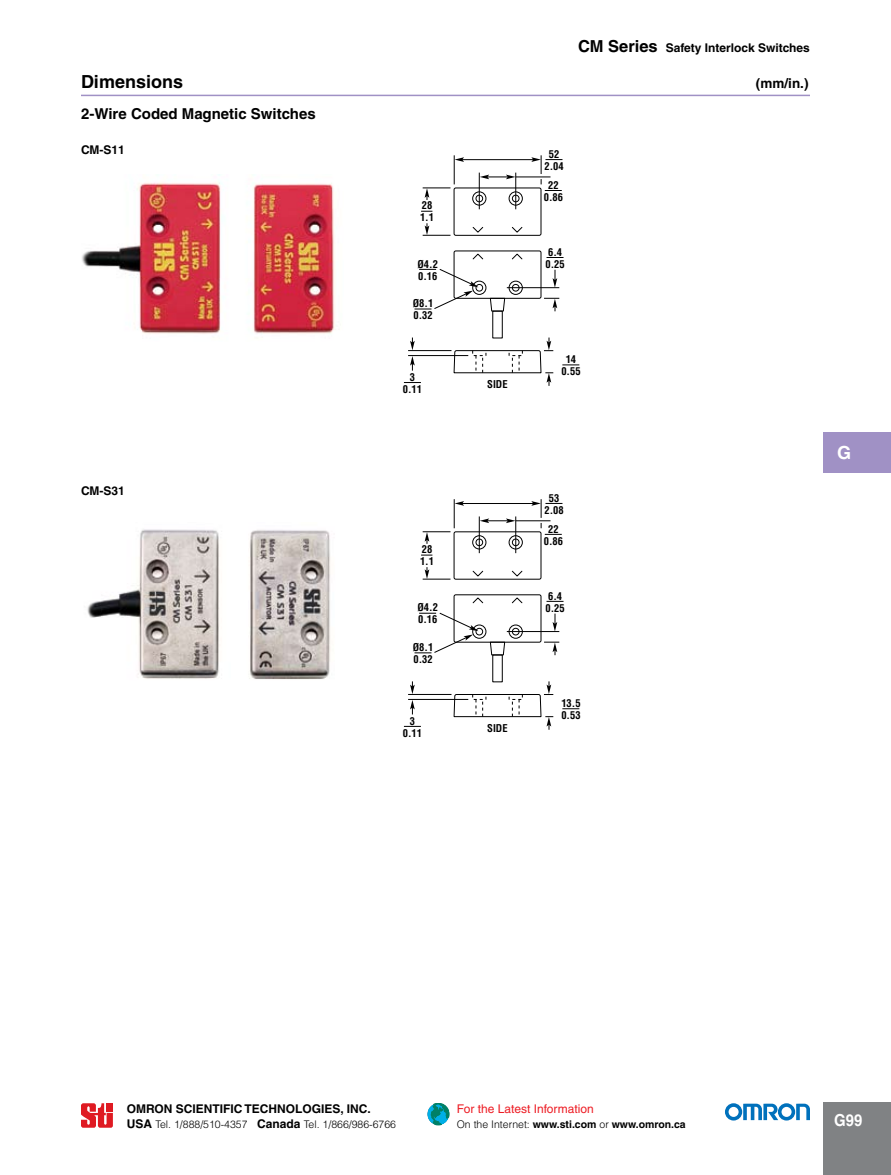
<style>
.page{position:relative;width:891px;height:1175px;background:#fff}
.page>*{position:absolute;margin:0;border:0;box-sizing:border-box;transform-origin:0 0}
.t1{font:700 18px "Helvetica";color:#000}
.t2{font:700 18px "Helvetica";color:#fff}
.t3{font:700 16.5px "Helvetica";color:#fff;scale:.9 1}
.t4{font:700 15px "Helvetica";color:#000}
.t5{font:700 13.5px "Helvetica";color:#000}
.t6{font:700 12px "Helvetica";color:#000}
.t7{font:12px "Helvetica";color:#ed1c24}
.t8{font:700 condensed 10.5px/12px "Helvetica";color:#000}
.t9{font:300 10.5px "Helvetica";color:#000}
.t10{font:700 10.5px "Helvetica";color:#000}
.s1{font-size:16.5px}
.s2{font-weight:700;font-size:12px}
.s3{font-weight:300}
</style>
<div class="page">
<div style="left:428px;top:1103px;width:21px;height:21px;background:#02abe0;border-radius:50%"></div>
<div style="left:428px;top:1104px;width:20px;height:20px;background:#00afe7;border-radius:50%"></div>
<svg style="left:431px;top:1103px;width:18px;height:22px"></svg>
<svg style="left:725px;top:1103px;width:85px;height:17px"></svg>
<svg style="left:81px;top:1103px;width:32px;height:24px"></svg>
<div style="left:107px;top:1103px;width:6px;height:8px;background:#df1a22"></div>
<div style="left:824px;top:432px;width:67px;height:40px;background:#a091c5"></div>
<div style="left:824px;top:1102px;width:67px;height:72px;background:#808284"></div>
<hr style="left:81px;top:95px;width:729px;height:1px;background:#a091c5">
<img style="left:82px;top:175px;width:254px;height:159px">
<img style="left:87px;top:529px;width:244px;height:151px">
<div style="left:454px;top:188px;width:87px;height:48px;border:1px solid #000;border-radius:2px"></div>
<div style="left:472px;top:191px;width:14px;height:14px;border:1px solid #000;border-radius:50%"></div>
<div style="left:476px;top:195px;width:7px;height:7px;border:1px solid #000;border-radius:50%"></div>
<div style="left:509px;top:191px;width:14px;height:14px;border:1px solid #000;border-radius:50%"></div>
<div style="left:512px;top:195px;width:7px;height:7px;border:1px solid #000;border-radius:50%"></div>
<svg style="left:472px;top:227px;width:12px;height:6px"></svg>
<svg style="left:511px;top:227px;width:12px;height:6px"></svg>
<div style="left:454px;top:250px;width:87px;height:49px;border:1px solid #000;border-radius:2px"></div>
<div style="left:472px;top:281px;width:14px;height:14px;border:1px solid #000;border-radius:50%"></div>
<div style="left:476px;top:284px;width:7px;height:7px;border:1px solid #000;border-radius:50%"></div>
<div style="left:509px;top:281px;width:14px;height:14px;border:1px solid #000;border-radius:50%"></div>
<div style="left:512px;top:284px;width:7px;height:7px;border:1px solid #000;border-radius:50%"></div>
<svg style="left:472px;top:253px;width:12px;height:7px"></svg>
<svg style="left:512px;top:253px;width:11px;height:7px"></svg>
<svg style="left:490px;top:297px;width:16px;height:15px"></svg>
<div style="left:492px;top:311px;width:11px;height:27px;border:1px solid #000"></div>
<hr style="left:507px;top:287px;width:52px;height:1px;background:#000">
<hr style="left:408px;top:355px;width:60px;height:1px;background:#000">
<hr style="left:408px;top:350px;width:44px;height:1px;background:#000">
<hr style="left:459px;top:159px;width:76px;height:1px;background:#000">
<hr style="left:479px;top:173px;width:1px;height:36px;background:#000">
<hr style="left:515px;top:173px;width:1px;height:36px;background:#000">
<svg style="left:480px;top:175px;width:35px;height:4px"></svg>
<hr style="left:516px;top:177px;width:35px;height:1px;background:#000">
<svg style="left:423px;top:223px;width:27px;height:13px"></svg>
<svg style="left:423px;top:155px;width:41px;height:45px"></svg>
<svg style="left:553px;top:270px;width:4px;height:18px"></svg>
<svg style="left:544px;top:298px;width:15px;height:13px"></svg>
<svg style="left:453px;top:337px;width:100px;height:49px"></svg>
<svg style="left:410px;top:337px;width:5px;height:13px"></svg>
<svg style="left:410px;top:356px;width:5px;height:14px"></svg>
<svg style="left:415px;top:268px;width:63px;height:42px"></svg>
<svg style="left:404px;top:382px;width:17px;height:1px"></svg>
<svg style="left:562px;top:364px;width:17px;height:1px"></svg>
<svg style="left:547px;top:257px;width:17px;height:1px"></svg>
<svg style="left:531px;top:155px;width:31px;height:29px"></svg>
<svg style="left:545px;top:190px;width:17px;height:1px"></svg>
<div style="left:454px;top:531px;width:87px;height:48px;border:1px solid #000;border-radius:2px"></div>
<div style="left:472px;top:535px;width:14px;height:14px;border:1px solid #000;border-radius:50%"></div>
<div style="left:476px;top:538px;width:7px;height:8px;border:1px solid #000;border-radius:50%"></div>
<div style="left:509px;top:535px;width:14px;height:14px;border:1px solid #000;border-radius:50%"></div>
<div style="left:512px;top:538px;width:7px;height:8px;border:1px solid #000;border-radius:50%"></div>
<svg style="left:472px;top:570px;width:12px;height:7px"></svg>
<svg style="left:511px;top:570px;width:12px;height:7px"></svg>
<div style="left:454px;top:594px;width:87px;height:48px;border:1px solid #000;border-radius:2px"></div>
<div style="left:472px;top:624px;width:14px;height:14px;border:1px solid #000;border-radius:50%"></div>
<div style="left:476px;top:628px;width:7px;height:7px;border:1px solid #000;border-radius:50%"></div>
<div style="left:509px;top:624px;width:14px;height:14px;border:1px solid #000;border-radius:50%"></div>
<div style="left:512px;top:628px;width:7px;height:7px;border:1px solid #000;border-radius:50%"></div>
<svg style="left:472px;top:597px;width:12px;height:7px"></svg>
<svg style="left:511px;top:597px;width:12px;height:7px"></svg>
<svg style="left:490px;top:641px;width:16px;height:14px"></svg>
<div style="left:492px;top:654px;width:11px;height:28px;border:1px solid #000"></div>
<hr style="left:507px;top:631px;width:52px;height:1px;background:#000">
<hr style="left:408px;top:699px;width:60px;height:1px;background:#000">
<hr style="left:408px;top:694px;width:44px;height:1px;background:#000">
<hr style="left:459px;top:503px;width:76px;height:1px;background:#000">
<hr style="left:479px;top:516px;width:1px;height:37px;background:#000">
<hr style="left:515px;top:516px;width:1px;height:37px;background:#000">
<svg style="left:480px;top:518px;width:35px;height:5px"></svg>
<hr style="left:516px;top:520px;width:35px;height:1px;background:#000">
<svg style="left:423px;top:567px;width:27px;height:13px"></svg>
<svg style="left:423px;top:499px;width:41px;height:45px"></svg>
<svg style="left:553px;top:613px;width:4px;height:18px"></svg>
<svg style="left:544px;top:642px;width:15px;height:13px"></svg>
<svg style="left:453px;top:681px;width:100px;height:48px"></svg>
<svg style="left:410px;top:681px;width:5px;height:13px"></svg>
<svg style="left:410px;top:700px;width:5px;height:14px"></svg>
<svg style="left:415px;top:612px;width:63px;height:41px"></svg>
<svg style="left:404px;top:726px;width:17px;height:1px"></svg>
<svg style="left:562px;top:708px;width:17px;height:1px"></svg>
<svg style="left:547px;top:601px;width:17px;height:1px"></svg>
<svg style="left:531px;top:499px;width:31px;height:29px"></svg>
<svg style="left:545px;top:534px;width:17px;height:1px"></svg>
<p class="t6" style="left:578px;top:40px;width:233px"><span class="s1">CM Series</span> Safety Interlock Switches</p>
<h1 class="t1" style="left:81px;top:71px;width:104px">Dimensions</h1>
<p class="t5" style="left:756px;top:75px;width:54px">(mm/in.)</p>
<h3 class="t4" style="left:81px;top:105px;width:236px">2-Wire Coded Magnetic Switches</h3>
<p class="t6" style="left:81px;top:142px;width:46px">CM-S11</p>
<p class="t8" style="left:544px;top:148px;width:21px;text-align:center">52<br>2.04</p>
<p class="t8" style="left:544px;top:179px;width:21px;text-align:center">22<br>0.86</p>
<p class="t8" style="left:420px;top:199px;width:15px">28<br>1.1</p>
<p class="t6" style="left:81px;top:484px;width:46px">CM-S31</p>
<p class="t8" style="left:418px;top:258px;width:22px">Ø4.2<br>0.16</p>
<p class="t8" style="left:413px;top:297px;width:22px">Ø8.1<br>0.32</p>
<p class="t8" style="left:403px;top:371px;width:21px;text-align:center">3<br>0.11</p>
<p class="t8" style="left:420px;top:543px;width:15px">28<br>1.1</p>
<p class="t8" style="left:418px;top:601px;width:22px">Ø4.2<br>0.16</p>
<p class="t8" style="left:413px;top:641px;width:22px">Ø8.1<br>0.32</p>
<p class="t8" style="left:403px;top:714px;width:21px;text-align:center">3<br>0.11</p>
<p class="t8" style="left:487px;top:378px;width:22px">SIDE</p>
<p class="t8" style="left:546px;top:246px;width:21px">6.4<br>0.25</p>
<p class="t8" style="left:561px;top:353px;width:21px;text-align:center">14<br>0.55</p>
<p class="t8" style="left:487px;top:722px;width:22px">SIDE</p>
<p class="t8" style="left:544px;top:492px;width:21px;text-align:center">53<br>2.08</p>
<p class="t8" style="left:544px;top:522px;width:21px;text-align:center">22<br>0.86</p>
<p class="t8" style="left:546px;top:589px;width:21px">6.4<br>0.25</p>
<p class="t8" style="left:561px;top:697px;width:21px">13.5<br>0.53</p>
<h1 class="t2" style="left:837px;top:442px;width:14px">G</h1>
<p class="t6" style="left:127px;top:1101px;width:246px">Omron Scientific Technologies, Inc.</p>
<p class="t9" style="left:127px;top:1117px;width:271px"><span class="s2">USA</span> Tel. 1/888/510-4357 <span class="s2">Canada</span> Tel. 1/866/986-6766</p>
<p class="t7" style="left:457px;top:1101px;width:138px">For the Latest Information</p>
<p class="t10" style="left:457px;top:1117px;width:231px"><span class="s3">On the Internet:</span> www.sti.com <span class="s3">or</span> www.omron.ca</p>
<h2 class="t3" style="left:834px;top:1109px;width:33px">G99</h2>
</div>
